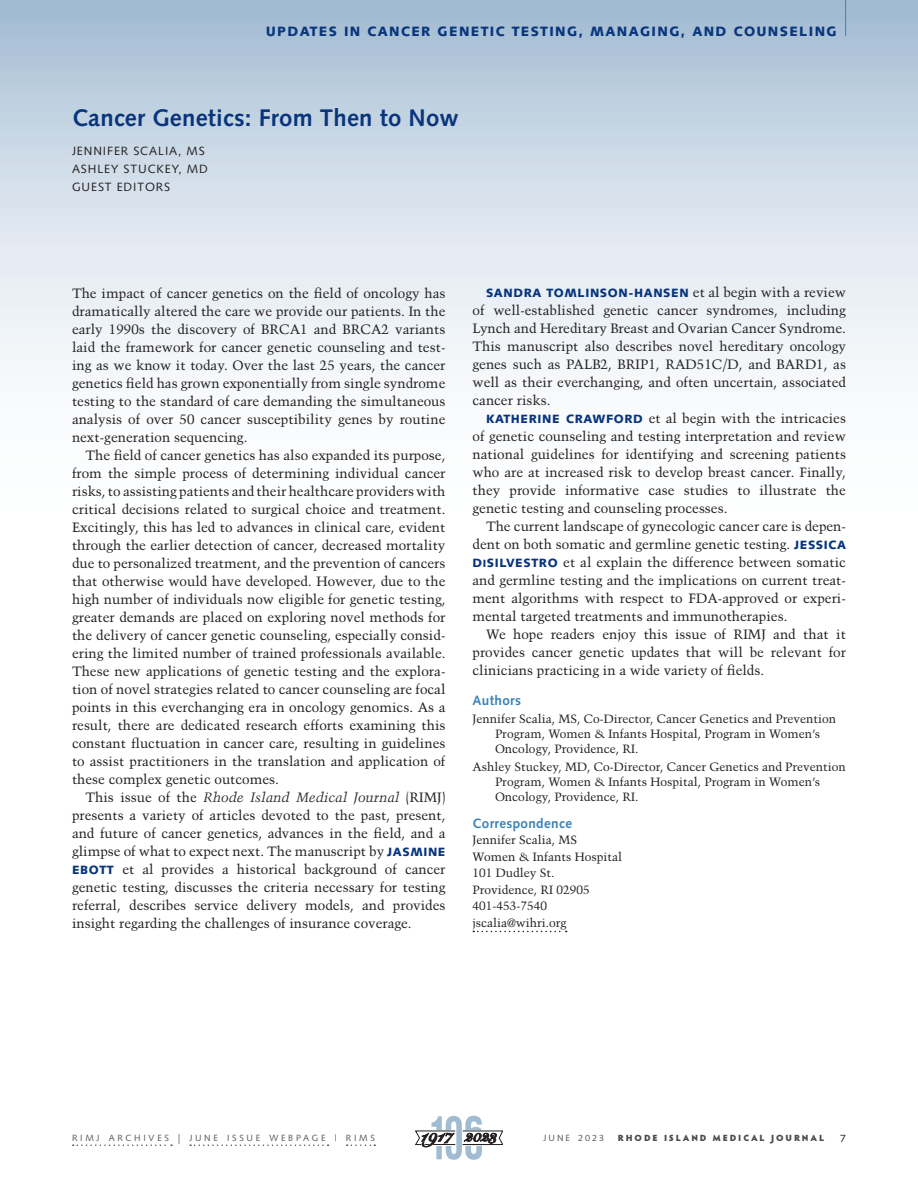
<style>
.page{position:relative;width:918px;height:1188px;background:#fff}
.page>*{position:absolute;margin:0;border:0;box-sizing:border-box;transform-origin:0 0}
.CLINICAL_TITLE{font:700 24px "Syntax";letter-spacing:.01em;color:#08357c}
.clinical_text__9_12{font:13.5px/18px "Trump Mediaeval";color:#231f20;text-align:justify}
.clinical_text_1st_pa{font:13.5px/18px "Trump Mediaeval";color:#231f20;text-align:justify}
.dept_blue{font:900 13.5px "Syntax";letter-spacing:.1em;color:#08357c}
.clinical_Fine_print{font:700 13.5px "Syntax";letter-spacing:.025em;color:#3983b7}
.clinical_AUTHORS{font:12px/15px "Trump Mediaeval";color:#231f20}
.clinical_Fine_print-2{font:12px "Trump Mediaeval";color:#231f20}
.byline_author{font:12px/18px "Syntax";letter-spacing:.075em;color:#231f20}
.clinical_text__9_12-2{font:900 12px "Syntax";letter-spacing:.05em;color:#08357c}
.t1{font:10.5px "Syntax";color:#231f20}
.t2{font:9px "Syntax";letter-spacing:.3em;color:#57585a}
.t3{font:900 9px "Hypatia Sans Pro";letter-spacing:.21em;color:#4b4c4d}
.t4{font:9px "Syntax";letter-spacing:.225em;color:#57585a}
.s1{font-style:italic}
.s2{font-family:"Syntax";font-weight:900;font-size:12px;color:#08357c}
.s3{font-family:"Trump Mediaeval";font-weight:400;font-size:13.5px;color:#231f20}
.s4{font-family:"Syntax";font-weight:900;font-size:10.5px;color:#08357c}
.s5{font-size:13.5px}
</style>
<div class="page">
<svg style="left:0;top:0;width:918px;height:371px;background:#d0dde8"></svg>
<hr style="left:845px;top:0;width:1px;height:36px;background:#3983b7">
<svg style="left:473px;top:931px;width:94px;height:1px"></svg>
<svg style="left:73px;top:1144px;width:99px;height:2px"></svg>
<svg style="left:190px;top:1144px;width:139px;height:2px"></svg>
<svg style="left:347px;top:1144px;width:28px;height:2px"></svg>
<svg style="left:415px;top:1116px;width:88px;height:44px"></svg>
<p class="dept_blue" style="left:266px;top:23px;width:572px">UPDATES IN CANCER GENETIC TESTING, MANAGING, AND COUNSELING</p>
<p class="CLINICAL_TITLE" style="left:72px;top:104px;width:388px">Cancer Genetics: From Then to Now</p>
<p class="byline_author" style="left:72px;top:142px;width:137px">JENNIFER SCALIA, MS<br>ASHLEY STUCKEY, MD<br>GUEST EDITORS</p>
<p class="clinical_text_1st_pa" style="left:72px;top:284px;width:375px">The impact of cancer genetics on the field of oncology has dramatically altered the care we provide our patients. In the early 1990s the discovery of BRCA1 and BRCA2 variants laid the framework for cancer genetic counseling and test&shy;ing as we know it today. Over the last 25 years, the cancer genetics field has grown exponentially from single syndrome testing to the standard of care demanding the simultaneous analysis of over 50 cancer susceptibility genes by routine next-generation sequencing.</p>
<p class="clinical_text__9_12" style="left:72px;top:446px;width:375px;text-indent:14px">The field of cancer genetics has also expanded its purpose, from the simple process of determining individual cancer risks, to assisting patients and their healthcare providers with critical decisions related to surgical choice and treatment.<br>Excitingly, this has led to advances in clinical care, evident through the earlier detection of cancer, decreased mortality due to personalized treatment, and the prevention of cancers that otherwise would have developed. However, due to the high number of individuals now eligible for genetic testing, greater demands are placed on exploring novel methods for the delivery of cancer genetic counseling, especially consid&shy;ering the limited number of trained professionals available.<br>These new applications of genetic testing and the explora&shy;tion of novel strategies related to cancer counseling are focal points in this everchanging era in oncology genomics. As a result, there are dedicated research efforts examining this constant fluctuation in cancer care, resulting in guidelines to assist practitioners in the translation and application of these complex genetic outcomes.</p>
<p class="clinical_text__9_12" style="left:72px;top:788px;width:375px;text-indent:14px">This issue of the <span class="s1">Rhode Island Medical Journal</span> (RIMJ) presents a variety of articles devoted to the past, present, and future of cancer genetics, advances in the field, and a glimpse of what to expect next. The manuscript by <span class="s2">JASMINE EBOTT</span> et al provides a historical background of cancer genetic testing, discusses the criteria necessary for testing referral, describes service delivery models, and provides insight regarding the challenges of insurance coverage.</p>
<p class="clinical_text__9_12-2" style="left:486px;top:286px;width:362px">SANDRA TOMLINSON-HANSEN <span class="s3">et al begin with a review</span></p>
<p class="clinical_text__9_12" style="left:472px;top:301px;width:375px">of well-established genetic cancer syndromes, including Lynch and Hereditary Breast and Ovarian Cancer Syndrome.<br>This manuscript also describes novel hereditary oncology genes such as PALB2, BRIP1, RAD51C/D, and BARD1, as well as their everchanging, and often uncertain, associated cancer risks.</p>
<p class="clinical_text__9_12" style="left:472px;top:409px;width:375px;text-indent:14px"><span class="s2">KATHERINE CRAWFORD</span> et al begin with the intricacies of genetic counseling and testing interpretation and review national guidelines for identifying and screening patients who are at increased risk to develop breast cancer. Finally, they provide informative case studies to illustrate the genetic testing and counseling processes.</p>
<p class="clinical_text__9_12" style="left:472px;top:517px;width:375px;text-indent:14px">The current landscape of gynecologic cancer care is depen&shy;dent on both somatic and germline genetic testing. <span class="s2">JESSICA D</span><span class="s4">I</span><span class="s2">SILVESTRO</span> et al explain the difference between somatic and germline testing and the implications on current treat&shy;ment algorithms with respect to FDA-approved or experi&shy;mental targeted treatments and immunotherapies.</p>
<p class="clinical_text__9_12" style="left:472px;top:625px;width:375px;text-indent:14px">We hope readers enjoy this issue of RIMJ and that it provides cancer genetic updates that will be relevant for clinicians practicing in a wide variety of fields.</p>
<p class="clinical_Fine_print" style="left:472px;top:693px;width:50px">Authors</p>
<p class="clinical_AUTHORS" style="left:495px;top:711px;width:343px;text-indent:-22px">Jennifer Scalia, MS, Co-Director, Cancer Genetics and Prevention<br>Program, Women &amp; Infants Hospital, Program in Women’s<br>Oncology, Providence, RI.</p>
<p class="clinical_AUTHORS" style="left:495px;top:759px;width:352px;text-indent:-22px">Ashley Stuckey, MD, Co-Director, Cancer Genetics and Prevention<br>Program, Women &amp; Infants Hospital, Program in Women’s<br>Oncology, Providence, RI.</p>
<p class="clinical_Fine_print" style="left:472px;top:816px;width:101px">Correspondence</p>
<p class="clinical_Fine_print-2" style="left:472px;top:833px;width:106px">Jennifer Scalia, MS</p>
<p class="clinical_Fine_print-2" style="left:472px;top:849px;width:151px">Women &amp; Infants Hospital</p>
<p class="clinical_Fine_print-2" style="left:472px;top:866px;width:84px">101 Dudley St.</p>
<p class="clinical_Fine_print-2" style="left:472px;top:882px;width:119px">Providence, RI 02905</p>
<p class="clinical_Fine_print-2" style="left:472px;top:899px;width:76px">401-453-7540</p>
<p class="clinical_Fine_print-2" style="left:472px;top:915px;width:96px">jscalia@wihri.org</p>
<p class="t2" style="left:72px;top:1132px;width:304px">RIMJ ARCHIVES <span class="s5">|</span> JUNE ISSUE WEBPAGE | RIMS</p>
<p class="t4" style="left:544px;top:1132px;width:62px">JUNE 2023</p>
<p class="t3" style="left:618px;top:1131px;width:208px">RHODE ISLAND MEDICAL JOURNAL</p>
<p class="t1" style="left:840px;top:1132px;width:7px">7</p>
</div>
